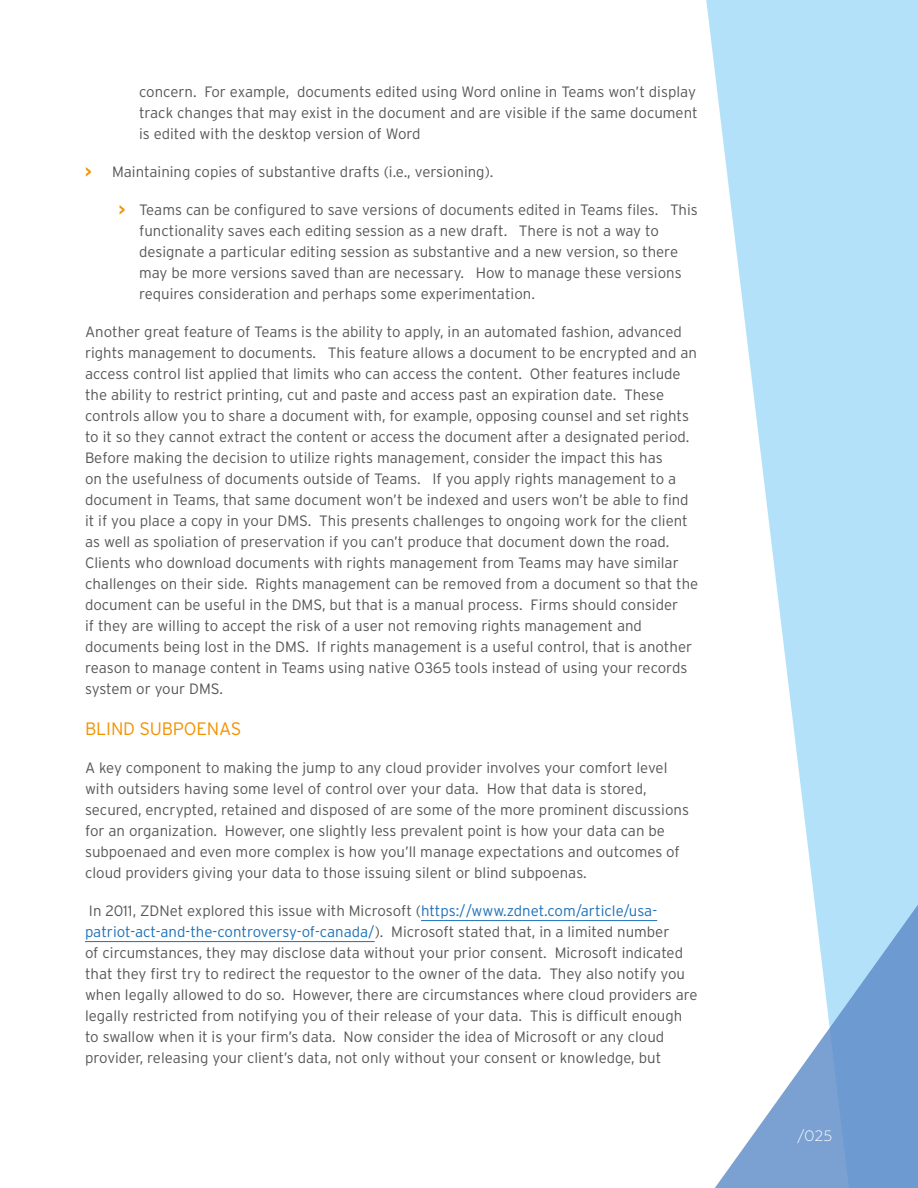
<style>
.page{position:relative;width:918px;height:1188px;background:#fff}
.page>*{position:absolute;margin:0;border:0;box-sizing:border-box;transform-origin:0 0}
.t1{font:300 18px "Interstate";letter-spacing:-.01em;color:#f39200}
.t2{font:300 15px/21px "Interstate";color:#575756}
.t3{font:300 15px "Geometria";color:#fff}
.s1{font-weight:700;color:#f39200}
.s2{color:#1d71b8}
</style>
<div class="page">
<svg style="left:706px;top:0;width:212px;height:890px;fill:#b3e1f9"></svg>
<svg style="left:715px;top:890px;width:203px;height:298px"></svg>
<hr style="left:421px;top:920px;width:236px;height:1px;background:#1d71b8">
<hr style="left:85px;top:941px;width:290px;height:1px;background:#1d71b8">
<p class="t2" style="left:139px;top:81px;width:560px;text-align:justify">concern. For example, documents edited using Word online in Teams won’t display track changes that may exist in the document and are visible if the same document is edited with the desktop version of Word</p>
<p class="t2" style="left:85px;top:161px;width:410px"><span class="s1">&gt;</span> Maintaining copies of substantive drafts (i.e., versioning).</p>
<p class="t2" style="left:139px;top:199px;width:560px;text-indent:-20px"><span class="s1">&gt;</span> Teams can be configured to save versions of documents edited in Teams files. This functionality saves each editing session as a new draft. There is not a way to designate a particular editing session as substantive and a new version, so there may be more versions saved than are necessary. How to manage these versions requires consideration and perhaps some experimentation.</p>
<p class="t2" style="left:85px;top:321px;width:615px">Another great feature of Teams is the ability to apply, in an automated fashion, advanced rights management to documents. This feature allows a document to be encrypted and an access control list applied that limits who can access the content. Other features include the ability to restrict printing, cut and paste and access past an expiration date. These controls allow you to share a document with, for example, opposing counsel and set rights to it so they cannot extract the content or access the document after a designated period.<br>Before making the decision to utilize rights management, consider the impact this has<br>on the usefulness of documents outside of Teams. If you apply rights management to a document in Teams, that same document won’t be indexed and users won’t be able to find it if you place a copy in your DMS. This presents challenges to ongoing work for the client as well as spoliation of preservation if you can’t produce that document down the road.<br>Clients who download documents with rights management from Teams may have similar challenges on their side. Rights management can be removed from a document so that the document can be useful in the DMS, but that is a manual process. Firms should consider<br>if they are willing to accept the risk of a user not removing rights management and documents being lost in the DMS. If rights management is a useful control, that is another reason to manage content in Teams using native O365 tools instead of using your records system or your DMS.</p>
<p class="t1" style="left:85px;top:718px;width:158px">BLIND SUBPOENAS</p>
<p class="t2" style="left:85px;top:757px;width:605px">A key component to making the jump to any cloud provider involves your comfort level with outsiders having some level of control over your data. How that data is stored, secured, encrypted, retained and disposed of are some of the more prominent discussions for an organization. However, one slightly less prevalent point is how your data can be subpoenaed and even more complex is how you’ll manage expectations and outcomes of cloud providers giving your data to those issuing silent or blind subpoenas.</p>
<p class="t2" style="left:85px;top:900px;width:614px">In 2011, ZDNet explored this issue with Microsoft (<span class="s2">https://www.zdnet.com/article/usa&shy;patriot-act-and-the-controversy-of-canada/</span>). Microsoft stated that, in a limited number<br>of circumstances, they may disclose data without your prior consent. Microsoft indicated that they first try to redirect the requestor to the owner of the data. They also notify you when legally allowed to do so. However, there are circumstances where cloud providers are legally restricted from notifying you of their release of your data. This is difficult enough to swallow when it is your firm’s data. Now consider the idea of Microsoft or any cloud provider, releasing your client’s data, not only without your consent or knowledge, but</p>
<p class="t3" style="left:797px;top:1127px;width:37px">/025</p>
</div>
